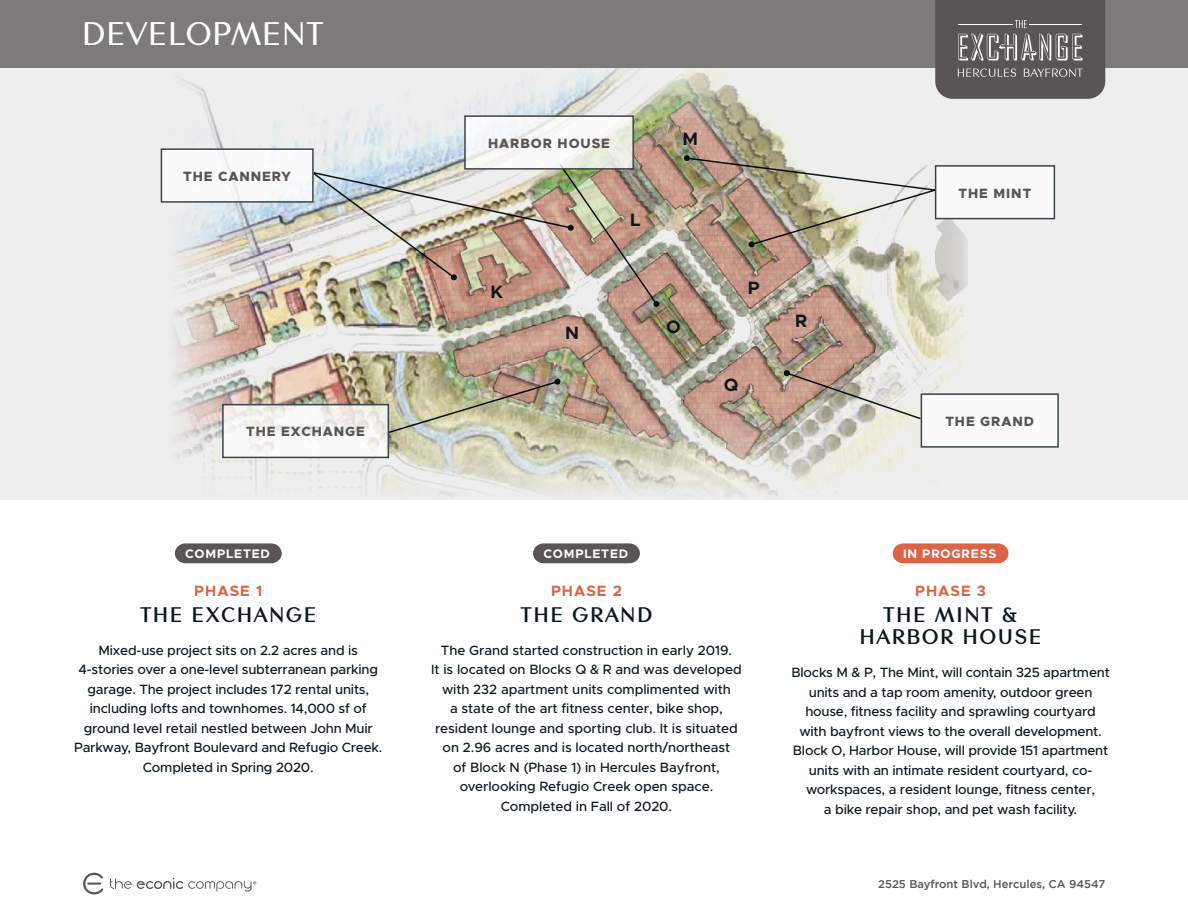
<style>
.page{position:relative;width:1188px;height:918px;background:#fff}
.page>*{position:absolute;margin:0;border:0;box-sizing:border-box;transform-origin:0 0}
.t1{font:500 33px "Contax Sans 65";letter-spacing:.01em;color:#fff}
.t2{font:700 21px/22.5px "Contax Sans 75";letter-spacing:.07em;color:#0a171c;text-align:center}
.t3{font:700 18px "Metropolis";color:#0a171c}
.t4{font:700 15px "Metropolis";letter-spacing:.07em;color:#d96546}
.t5{font:500 13.5px/19.5px "Metropolis";letter-spacing:-.015em;color:#0a171c;text-align:center}
.t6{font:800 13.5px "Metropolis";letter-spacing:.07em;color:#595555}
.t7{font:700 12.45px "Metropolis";letter-spacing:.07em;color:#fff}
.t8{font:500 11.25px "Gotham";color:#595555}
</style>
<div class="page">
<div style="left:0;top:53px;width:1188px;height:447px;background:#eee"></div>
<img style="left:173px;top:68px;width:841px;height:429px">
<svg style="left:175px;top:543px;width:107px;height:20px;background:#635f5f"></svg>
<svg style="left:533px;top:543px;width:107px;height:20px;background:#635f5f"></svg>
<svg style="left:893px;top:543px;width:116px;height:20px;background:#db6e51"></svg>
<div style="left:0;top:0;width:1188px;height:68px;background:#7d7a7a"></div>
<img style="left:684px;top:155px;width:253px;height:92px">
<div style="left:936px;top:166px;width:118px;height:53px;background:#fff"></div>
<div style="left:935px;top:165px;width:120px;height:54px;border:2px solid #3b4549"></div>
<svg style="left:467px;top:118px;width:164px;height:45px;fill:#f6f8f8"></svg>
<div style="left:464px;top:115px;width:170px;height:55px;border:2px solid #3b4549"></div>
<img style="left:312px;top:163px;width:347px;height:144px">
<div style="left:161px;top:149px;width:152px;height:53px;background:#fff"></div>
<div style="left:161px;top:148px;width:153px;height:55px;border:2px solid #3b4549"></div>
<img style="left:386px;top:379px;width:174px;height:56px">
<img style="left:784px;top:370px;width:138px;height:51px">
<div style="left:921px;top:394px;width:137px;height:53px;background:#fff"></div>
<div style="left:921px;top:393px;width:138px;height:55px;border:2px solid #3b4549"></div>
<svg style="left:225px;top:407px;width:161px;height:48px;fill:#f8f7f5"></svg>
<div style="left:222px;top:404px;width:167px;height:54px;border:2px solid #3b4549"></div>
<svg style="left:935px;top:0;width:170px;height:99px;background:#676363"></svg>
<svg style="left:83px;top:872px;width:20px;height:22px"></svg>
<svg style="left:110px;top:878px;width:146px;height:14px"></svg>
<p class="t1" style="left:82px;top:13px;width:244px">DEVELOPMENT</p>
<p class="t6" style="left:183px;top:168px;width:109px">THE CANNERY</p>
<p class="t6" style="left:246px;top:423px;width:120px">THE EXCHANGE</p>
<p class="t7" style="left:185px;top:545px;width:86px">COMPLETED</p>
<p class="t4" style="left:194px;top:581px;width:69px">PHASE 1</p>
<p class="t2" style="left:140px;top:603px;width:178px">THE EXCHANGE</p>
<p class="t5" style="left:74px;top:640px;width:310px">Mixed-use project sits on 2.2 acres and is 4-stories over a one-level subterranean parking garage. The project includes 172 rental units, including lofts and townhomes. 14,000 sf of ground level retail nestled between John Muir Parkway, Bayfront Boulevard and Refugio Creek.<br>Completed in Spring 2020.</p>
<p class="t6" style="left:488px;top:135px;width:123px">HARBOR HOUSE</p>
<p class="t3" style="left:490px;top:280px;width:14px">K</p>
<p class="t3" style="left:565px;top:322px;width:15px">N</p>
<p class="t3" style="left:630px;top:208px;width:12px">L</p>
<p class="t3" style="left:683px;top:128px;width:17px">M</p>
<p class="t3" style="left:666px;top:315px;width:16px">O</p>
<p class="t3" style="left:748px;top:277px;width:13px">P</p>
<p class="t3" style="left:724px;top:374px;width:16px">Q</p>
<p class="t3" style="left:795px;top:309px;width:14px">R</p>
<p class="t6" style="left:959px;top:184px;width:74px">THE MINT</p>
<p class="t6" style="left:945px;top:413px;width:90px">THE GRAND</p>
<p class="t7" style="left:544px;top:545px;width:86px">COMPLETED</p>
<p class="t7" style="left:903px;top:545px;width:95px">IN PROGRESS</p>
<p class="t4" style="left:551px;top:581px;width:72px">PHASE 2</p>
<p class="t2" style="left:521px;top:603px;width:133px">THE GRAND</p>
<p class="t5" style="left:431px;top:640px;width:312px">The Grand started construction in early 2019.<br>It is located on Blocks Q &amp; R and was developed with 232 apartment units complimented with<br>a state of the art fitness center, bike shop, resident lounge and sporting club. It is situated on 2.96 acres and is located north/northeast<br>of Block N (Phase 1) in Hercules Bayfront, overlooking Refugio Creek open space.<br>Completed in Fall of 2020.</p>
<p class="t4" style="left:915px;top:581px;width:72px">PHASE 3</p>
<p class="t2" style="left:860px;top:603px;width:184px">THE MINT &amp;<br>HARBOR HOUSE</p>
<p class="t5" style="left:791px;top:663px;width:320px">Blocks M &amp; P, The Mint, will contain 325 apartment units and a tap room amenity, outdoor green house, fitness facility and sprawling courtyard with bayfront views to the overall development.<br>Block O, Harbor House, will provide 151 apartment units with an intimate resident courtyard, co&shy;workspaces, a resident lounge, fitness center,<br>a bike repair shop, and pet wash facility.</p>
<p class="t8" style="left:878px;top:877px;width:228px">2525 Bayfront Blvd, Hercules, CA 94547</p>
</div>
